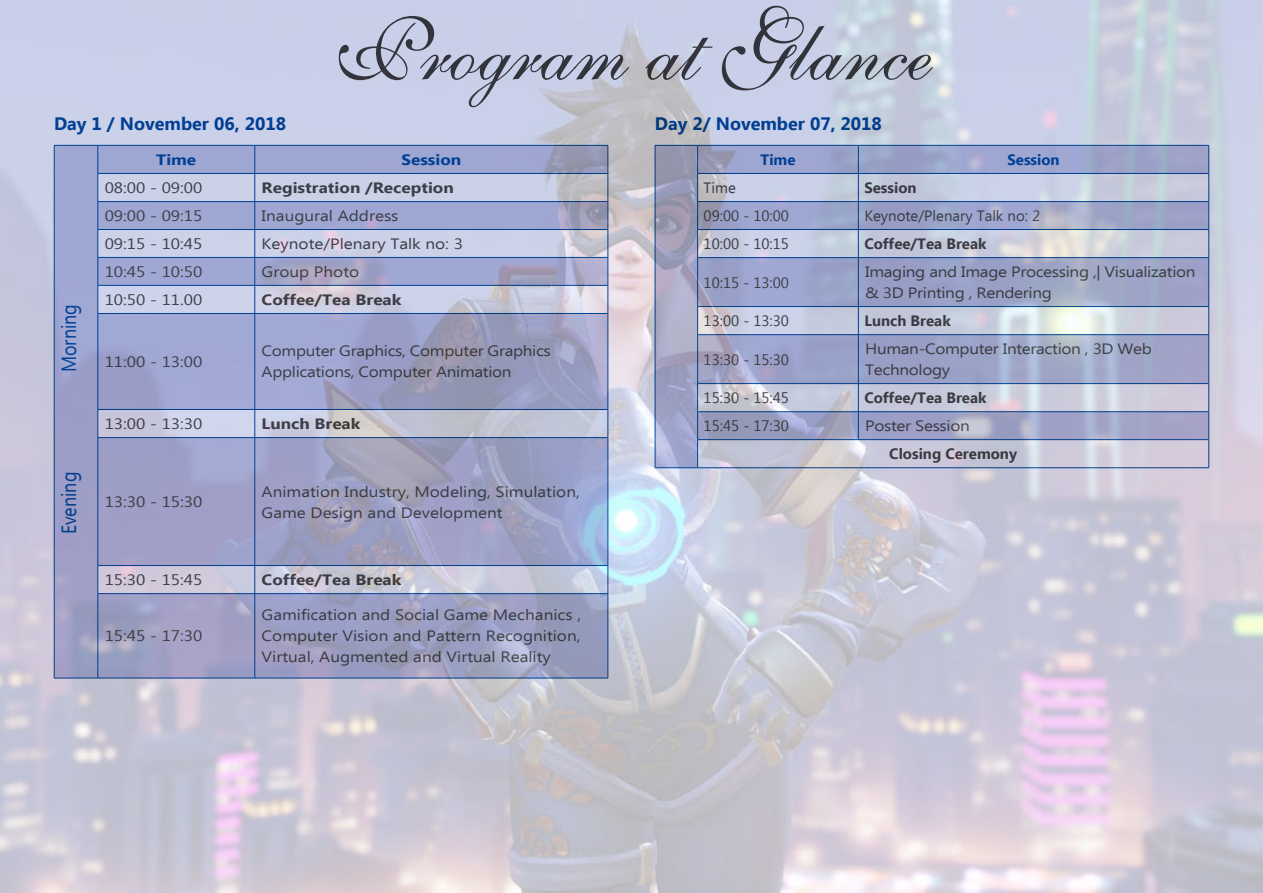
<style>
.page{position:relative;width:1263px;height:893px;background:#fff}
.page>*{position:absolute;margin:0;border:0;box-sizing:border-box;transform-origin:0 0}
.t1{font:87.75px "English 111 Presto BT";color:#414042}
.t2{font:20.55px "Ebrima";color:#034ea2;scale:.87 1}
.t3{font:700 18px "Ebrima";color:#034ea2}
.t4{font:15px/21px "Ebrima";color:#4d4d4f;scale:1.14 1}
.t5{font:15px/21px "Ebrima";letter-spacing:-.02em;color:#4d4d4f;scale:1.14 1}
.t6{font:15px "Ebrima";color:#4d4d4f}
.t7{font:700 15px "Ebrima";color:#4d4d4f;scale:1.14 1}
.t8{font:700 15px "Ebrima";color:#4d4d4f}
.t9{font:700 15px "Ebrima";color:#034ea2;scale:1.14 1}
.t10{font:700 15px "Ebrima";color:#034ea2}
</style>
<div class="page">
<img style="left:0;top:0;width:1263px;height:893px">
<h1 class="t1" style="left:333px;top:-4px;width:600px">Program at Glance</h1>
<p class="t3" style="left:54px;top:110px;width:234px">Day 1 / November 06, 2018</p>
<h2 class="t2" style="left:54px;top:372px;width:80px;rotate:-90deg">Morning</h2>
<h2 class="t2" style="left:54px;top:534px;width:73px;rotate:-90deg">Evening</h2>
<p class="t9" style="left:156px;top:148px;width:37px">Time</p>
<p class="t9" style="left:401px;top:148px;width:54px">Session</p>
<p class="t4" style="left:105px;top:178px;width:87px">08:00 - 09:00</p>
<p class="t7" style="left:262px;top:177px;width:170px">Registration /Reception</p>
<p class="t4" style="left:105px;top:206px;width:87px">09:00 - 09:15</p>
<p class="t4" style="left:262px;top:206px;width:122px">Inaugural Address</p>
<p class="t4" style="left:105px;top:234px;width:87px">09:15 - 10:45</p>
<p class="t4" style="left:262px;top:234px;width:178px">Keynote/Plenary Talk no: 3</p>
<p class="t4" style="left:105px;top:262px;width:87px">10:45 - 10:50</p>
<p class="t4" style="left:262px;top:262px;width:87px">Group Photo</p>
<p class="t4" style="left:105px;top:290px;width:87px">10:50 - 11.00</p>
<p class="t7" style="left:262px;top:288px;width:124px">Coffee/Tea Break</p>
<p class="t4" style="left:105px;top:352px;width:87px">11:00 - 13:00</p>
<p class="t5" style="left:262px;top:342px;width:255px">Computer Graphics, Computer Graphics<br>Applications, Computer Animation</p>
<p class="t4" style="left:105px;top:414px;width:87px">13:00 - 13:30</p>
<p class="t7" style="left:262px;top:413px;width:88px">Lunch Break</p>
<p class="t4" style="left:105px;top:492px;width:87px">13:30 - 15:30</p>
<p class="t4" style="left:262px;top:482px;width:281px">Animation Industry, Modeling, Simulation,<br>Game Design and Development</p>
<p class="t4" style="left:105px;top:570px;width:87px">15:30 - 15:45</p>
<p class="t7" style="left:262px;top:569px;width:124px">Coffee/Tea Break</p>
<p class="t4" style="left:105px;top:626px;width:87px">15:45 - 17:30</p>
<p class="t4" style="left:262px;top:605px;width:282px;text-align:justify">Gamification and Social Game Mechanics , Computer Vision and Pattern Recognition, Virtual, Augmented and Virtual Reality</p>
<p class="t3" style="left:655px;top:110px;width:229px">Day 2/ November 07, 2018</p>
<p class="t10" style="left:760px;top:148px;width:36px">Time</p>
<p class="t10" style="left:1007px;top:148px;width:54px">Session</p>
<p class="t6" style="left:704px;top:177px;width:34px">Time</p>
<p class="t8" style="left:864px;top:177px;width:54px">Session</p>
<p class="t6" style="left:704px;top:205px;width:87px">09:00 - 10:00</p>
<p class="t6" style="left:864px;top:205px;width:177px">Keynote/Plenary Talk no: 2</p>
<p class="t6" style="left:704px;top:233px;width:87px">10:00 - 10:15</p>
<p class="t8" style="left:864px;top:233px;width:124px">Coffee/Tea Break</p>
<p class="t6" style="left:704px;top:272px;width:87px">10:15 - 13:00</p>
<p class="t5" style="left:865px;top:262px;width:291px">Imaging and Image Processing ,| Visualization &amp; 3D Printing , Rendering</p>
<p class="t6" style="left:704px;top:310px;width:87px">13:00 - 13:30</p>
<p class="t8" style="left:864px;top:310px;width:88px">Lunch Break</p>
<p class="t6" style="left:704px;top:349px;width:87px">13:30 - 15:30</p>
<p class="t5" style="left:865px;top:339px;width:253px">Human-Computer Interaction , 3D Web<br>Technology</p>
<p class="t6" style="left:704px;top:387px;width:87px">15:30 - 15:45</p>
<p class="t8" style="left:864px;top:387px;width:124px">Coffee/Tea Break</p>
<p class="t6" style="left:704px;top:415px;width:87px">15:45 - 17:30</p>
<p class="t5" style="left:865px;top:416px;width:93px">Poster Session</p>
<p class="t8" style="left:889px;top:443px;width:129px">Closing Ceremony</p>
</div>
